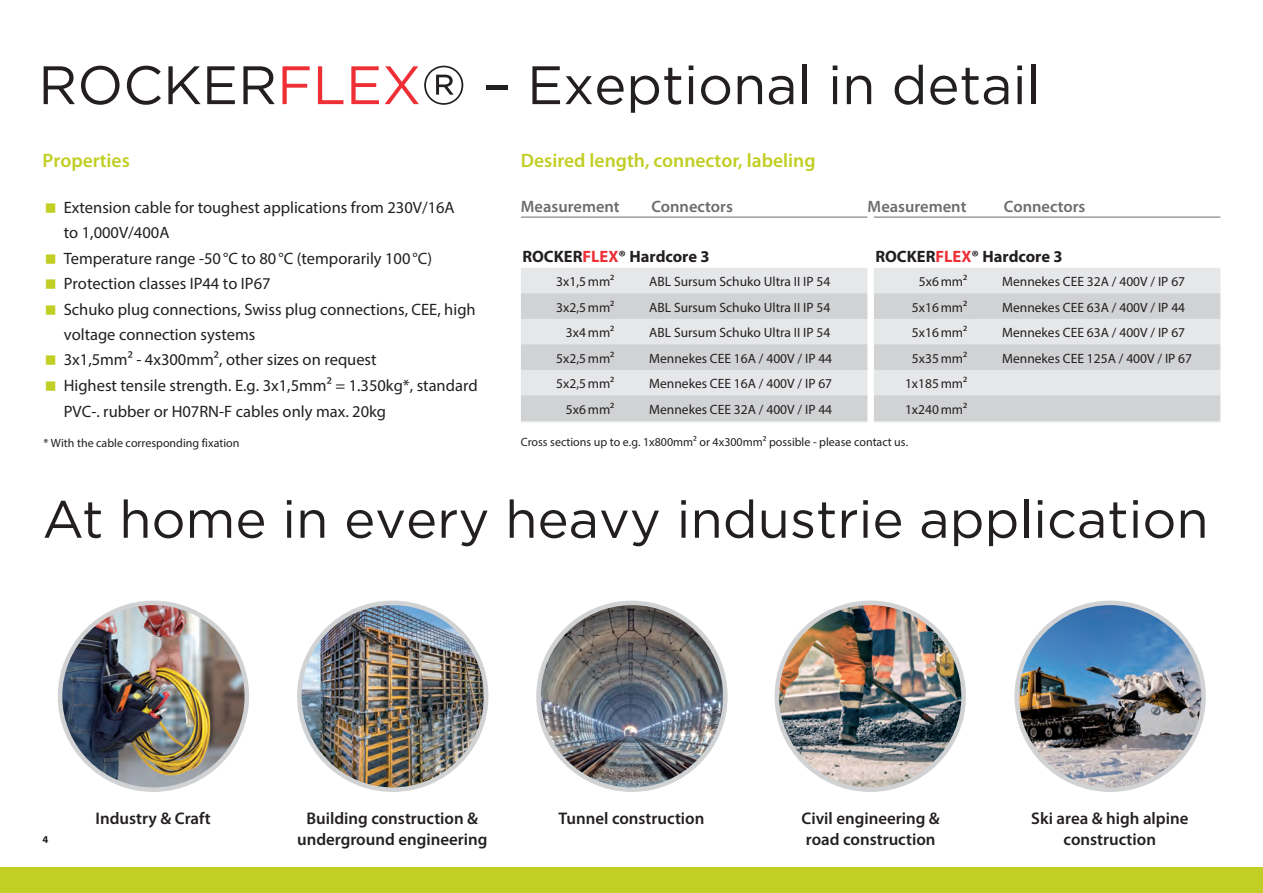
<style>
.page{position:relative;width:1263px;height:893px;background:#fff}
.page>*{position:absolute;margin:0;border:0;box-sizing:border-box;transform-origin:0 0}
.t1{font:54px "Gotham";color:#231f20}
.t2{font:52.5px "Gotham";color:#231f20}
.t3{font:600 19.5px "Myriad Pro";color:#c1ce23}
.t4{font:600 16.8px/21.3px "Myriad Pro";color:#231f20;text-align:center}
.t5{font:16.5px/25.5px "Myriad Pro";color:#231f20}
.t6{font:600 16.5px "Myriad Pro";color:#6c6d70}
.t7{font:700 16.5px "Myriad Pro";color:#231f20}
.t8{font:13.5px/25.5px "Myriad Pro";color:#231f20}
.t9{font:12px "Myriad Pro";color:#231f20}
.t10{font:12px "Myriad Pro";color:#221e1f}
.t11{font:700 10.5px "Myriad Pro";color:#231f20}
.s1{color:#ee3036}
</style>
<div class="page">
<div style="left:0;top:867px;width:1263px;height:26px;background:#c1ce23"></div>
<svg style="left:521px;top:268px;width:346px;height:154px;background:#dbdcde"></svg>
<svg style="left:874px;top:268px;width:346px;height:154px;background:#dbdcde"></svg>
<hr style="left:521px;top:217px;width:346px;height:1px;background:#6c6d70">
<hr style="left:874px;top:217px;width:346px;height:1px;background:#6c6d70">
<img style="left:60px;top:603px;width:187px;height:187px;border-radius:93px">
<div style="left:58px;top:601px;width:191px;height:191px;border:5px solid #d1d2d4;border-radius:50%"></div>
<img style="left:299px;top:603px;width:187px;height:187px;border-radius:93px">
<div style="left:297px;top:601px;width:191px;height:191px;border:5px solid #d1d2d4;border-radius:50%"></div>
<img style="left:538px;top:603px;width:187px;height:187px;border-radius:93px">
<div style="left:536px;top:601px;width:192px;height:191px;border:5px solid #d1d2d4;border-radius:50%"></div>
<img style="left:777px;top:603px;width:187px;height:187px;border-radius:93px">
<div style="left:774px;top:601px;width:192px;height:191px;border:5px solid #d1d2d4;border-radius:50%"></div>
<img style="left:1017px;top:603px;width:186px;height:187px;border-radius:93px">
<div style="left:1014px;top:601px;width:192px;height:191px;border:5px solid #d1d2d4;border-radius:50%"></div>
<h1 class="t1" style="left:38px;top:55px;width:1004px">ROCKER<span class="s1">FLEX</span>® – Exeptional in detail</h1>
<p class="t3" style="left:43px;top:148px;width:89px">Properties</p>
<p class="t3" style="left:521px;top:148px;width:296px">Desired length, connector, labeling</p>
<p class="t5" style="left:64px;top:194px;width:415px">Extension cable for toughest applications from 230V/16A<br>to 1,000V/400A<br>Temperature range -50°C to 80°C (temporarily 100°C)<br>Protection classes IP44 to IP67<br>Schuko plug connections, Swiss plug connections, CEE, high voltage connection systems<br>3x1,5mm² - 4x300mm², other sizes on request<br>Highest tensile strength. E.g. 3x1,5mm² = 1.350kg*, standard</p>
<p class="t6" style="left:521px;top:196px;width:100px">Measurement</p>
<p class="t6" style="left:651px;top:196px;width:83px">Connectors</p>
<p class="t6" style="left:868px;top:196px;width:100px">Measurement</p>
<p class="t6" style="left:1004px;top:196px;width:83px">Connectors</p>
<p class="t7" style="left:522px;top:246px;width:189px">ROCKER<span class="s1">FLEX</span>® Hardcore 3</p>
<p class="t8" style="left:556px;top:269px;width:60px">3x1,5mm²</p>
<p class="t8" style="left:649px;top:269px;width:183px">ABL Sursum Schuko Ultra II IP 54</p>
<p class="t8" style="left:556px;top:294px;width:60px">3x2,5mm²</p>
<p class="t8" style="left:649px;top:294px;width:183px">ABL Sursum Schuko Ultra II IP 54</p>
<p class="t8" style="left:566px;top:320px;width:50px">3x4mm²</p>
<p class="t8" style="left:649px;top:320px;width:183px">ABL Sursum Schuko Ultra II IP 54</p>
<p class="t8" style="left:556px;top:345px;width:60px">5x2,5mm²</p>
<p class="t8" style="left:649px;top:345px;width:184px">Mennekes CEE 16A / 400V / IP 44</p>
<p class="t8" style="left:556px;top:371px;width:60px">5x2,5mm²</p>
<p class="t8" style="left:649px;top:371px;width:184px">Mennekes CEE 16A / 400V / IP 67</p>
<p class="t8" style="left:566px;top:396px;width:50px">5x6mm²</p>
<p class="t8" style="left:649px;top:396px;width:184px">Mennekes CEE 32A / 400V / IP 44</p>
<p class="t7" style="left:875px;top:246px;width:189px">ROCKER<span class="s1">FLEX</span>® Hardcore 3</p>
<p class="t8" style="left:919px;top:269px;width:50px">5x6mm²</p>
<p class="t8" style="left:1002px;top:269px;width:184px">Mennekes CEE 32A / 400V / IP 67</p>
<p class="t8" style="left:912px;top:294px;width:57px">5x16mm²</p>
<p class="t8" style="left:1002px;top:294px;width:184px">Mennekes CEE 63A / 400V / IP 44</p>
<p class="t8" style="left:912px;top:320px;width:57px">5x16mm²</p>
<p class="t8" style="left:1002px;top:320px;width:184px">Mennekes CEE 63A / 400V / IP 67</p>
<p class="t8" style="left:912px;top:345px;width:57px">5x35mm²</p>
<p class="t8" style="left:1002px;top:345px;width:191px">Mennekes CEE 125A / 400V / IP 67</p>
<p class="t8" style="left:905px;top:371px;width:64px">1x185mm²<br>1x240mm²</p>
<p class="t5" style="left:64px;top:398px;width:324px">PVC-. rubber or H07RN-F cables only max. 20kg</p>
<p class="t10" style="left:43px;top:435px;width:198px">* With the cable corresponding fixation</p>
<p class="t9" style="left:521px;top:434px;width:389px">Cross sections up to e.g. 1x800mm² or 4x300mm² possible - please contact us.</p>
<h2 class="t2" style="left:42px;top:490px;width:1168px">At home in every heavy industrie application</h2>
<p class="t11" style="left:43px;top:832px;width:7px">4</p>
<p class="t4" style="left:96px;top:807px;width:117px">Industry &amp; Craft</p>
<p class="t4" style="left:297px;top:807px;width:192px">Building construction &amp; underground engineering</p>
<p class="t4" style="left:558px;top:807px;width:147px">Tunnel construction</p>
<p class="t4" style="left:801px;top:807px;width:140px;text-align:left">Civil engineering &amp; road construction</p>
<p class="t4" style="left:1031px;top:807px;width:159px">Ski area &amp; high alpine construction</p>
</div>
